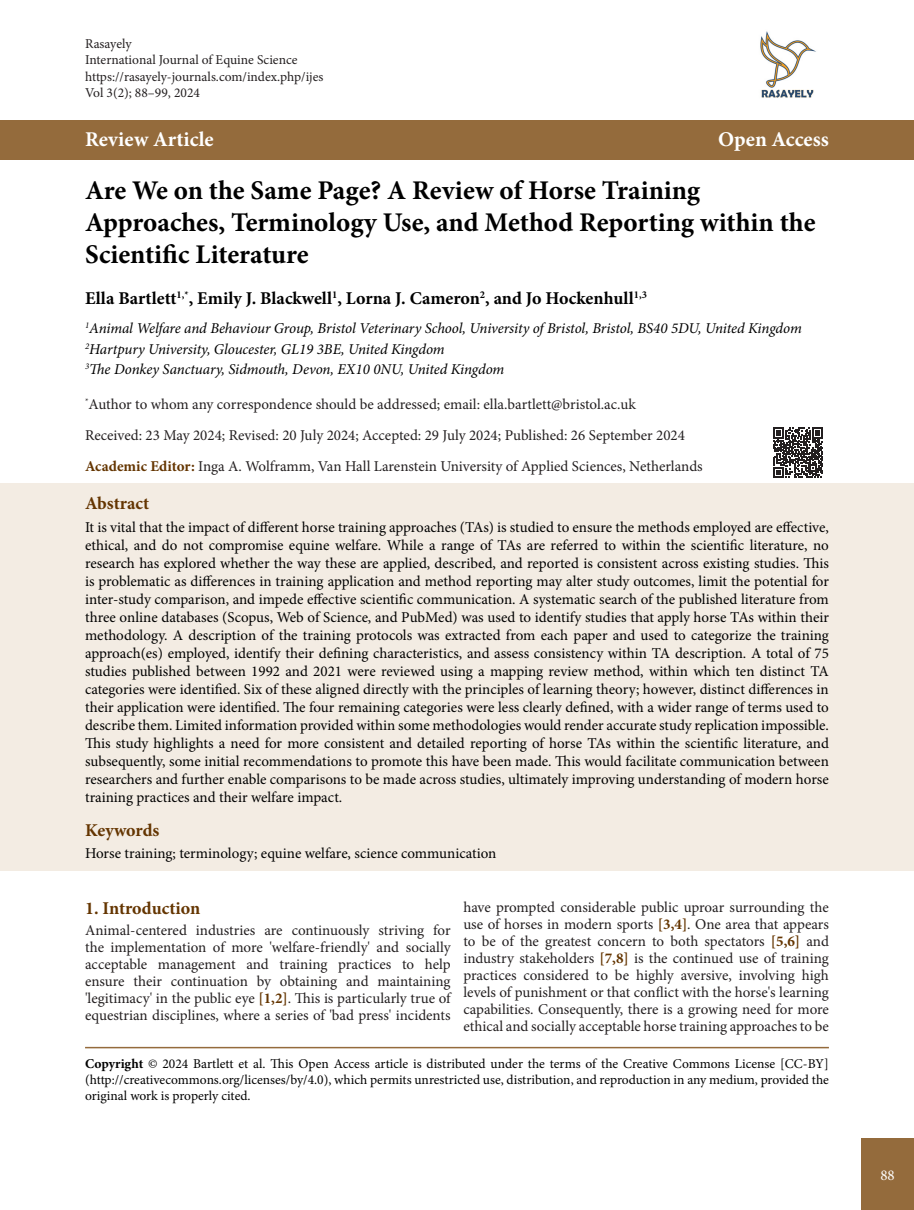
<style>
.page{position:relative;width:914px;height:1210px;background:#fff}
.page>*{position:absolute;margin:0;border:0;box-sizing:border-box;transform-origin:0 0}
.t1{font:700 27px/32.4px "Minion Pro";color:#000}
.t2{font:700 21px "Minion Pro";letter-spacing:.005em;color:#fff}
.t3{font:700 18px "Minion Pro";color:#000}
.t4{font:700 18px "Minion Pro";letter-spacing:-.005em;color:#643501}
.t5{font:15px/18px "Minion Pro";color:#000;text-align:justify}
.t6{font:15px/17px "Minion Pro";color:#231f20;text-align:justify}
.t7{font:italic 15px/20.7px "Minion Pro";letter-spacing:-.01em;color:#000}
.t8{font:15px "Minion Pro";color:#fff}
.t9{font:13.5px/16.2px "Minion Pro";letter-spacing:-.005em;color:#000;text-align:justify}
.t10{font:13.5px/16.2px "Minion Pro";letter-spacing:-.005em;color:#231f20}
.s1{font-weight:700;color:#643501}
.s2{font-weight:700}
</style>
<div class="page">
<hr style="left:85px;top:1047px;width:744px;height:1px;background:#946b3c">
<div style="left:0;top:483px;width:914px;height:388px;background:#f3ece3"></div>
<div style="left:0;top:120px;width:914px;height:39px;background:#946b3c"></div>
<img style="left:760px;top:31px;width:56px;height:67px">
<div style="left:861px;top:1138px;width:53px;height:72px;background:#946b3c"></div>
<svg style="left:773px;top:428px;width:50px;height:49px"></svg>
<p class="t10" style="left:85px;top:36px;width:240px">Rasayely<br>International Journal of Equine Science https://rasayely-journals.com/index.php/ijes<br>Vol 3(2); 88–99, 2024</p>
<h2 class="t2" style="left:85px;top:124px;width:130px">Review Article</h2>
<h2 class="t2" style="left:718px;top:124px;width:112px">Open Access</h2>
<h1 class="t1" style="left:85px;top:173px;width:732px">Are We on the Same Page? A Review of Horse Training<br>Approaches, Terminology Use, and Method Reporting within the<br>Scientific Literature</h1>
<p class="t3" style="left:85px;top:285px;width:563px">Ella Bartlett<sup>1,*</sup>, Emily J. Blackwell<sup>1</sup>, Lorna J. Cameron<sup>2</sup>, and Jo Hockenhull<sup>1,3</sup></p>
<p class="t7" style="left:85px;top:318px;width:718px"><sup>1</sup>Animal Welfare and Behaviour Group, Bristol Veterinary School, University of Bristol, Bristol, BS40 5DU, United Kingdom<br><sup>2</sup>Hartpury University, Gloucester, GL19 3BE, United Kingdom<br><sup>3</sup>The Donkey Sanctuary, Sidmouth, Devon, EX10 0NU, United Kingdom</p>
<p class="t6" style="left:85px;top:389px;width:619px;line-height:30.8px;text-align:left"><sup>*</sup>Author to whom any correspondence should be addressed; email: ella.bartlett@bristol.ac.uk<br>Received: 23 May 2024; Revised: 20 July 2024; Accepted: 29 July 2024; Published: 26 September 2024<br><span class="s1">Academic Editor:</span> Inga A. Wolframm, Van Hall Larenstein University of Applied Sciences, Netherlands</p>
<p class="t4" style="left:85px;top:491px;width:66px">Abstract</p>
<p class="t5" style="left:85px;top:518px;width:745px">It is vital that the impact of different horse training approaches (TAs) is studied to ensure the methods employed are effective, ethical, and do not compromise equine welfare. While a range of TAs are referred to within the scientific literature, no research has explored whether the way these are applied, described, and reported is consistent across existing studies. This is problematic as differences in training application and method reporting may alter study outcomes, limit the potential for inter-study comparison, and impede effective scientific communication. A systematic search of the published literature from three online databases (Scopus, Web of Science, and PubMed) was used to identify studies that apply horse TAs within their methodology. A description of the training protocols was extracted from each paper and used to categorize the training approach(es) employed, identify their defining characteristics, and assess consistency within TA description. A total of 75 studies published between 1992 and 2021 were reviewed using a mapping review method, within which ten distinct TA categories were identified. Six of these aligned directly with the principles of learning theory; however, distinct differences in their application were identified. The four remaining categories were less clearly defined, with a wider range of terms used to describe them. Limited information provided within some methodologies would render accurate study replication impossible.<br>This study highlights a need for more consistent and detailed reporting of horse TAs within the scientific literature, and subsequently, some initial recommendations to promote this have been made. This would facilitate communication between researchers and further enable comparisons to be made across studies, ultimately improving understanding of modern horse training practices and their welfare impact.</p>
<p class="t4" style="left:85px;top:817px;width:76px">Keywords</p>
<p class="t5" style="left:85px;top:844px;width:413px">Horse training; terminology; equine welfare, science communication</p>
<p class="t4" style="left:85px;top:895px;width:117px">1. Introduction</p>
<p class="t6" style="left:85px;top:922px;width:367px">Animal-centered industries are continuously striving for the implementation of more 'welfare-friendly' and socially acceptable management and training practices to help ensure their continuation by obtaining and maintaining 'legitimacy' in the public eye <span class="s1">[1,2]</span>. This is particularly true of equestrian disciplines, where a series of 'bad press' incidents</p>
<p class="t6" style="left:463px;top:898px;width:367px">have prompted considerable public uproar surrounding the use of horses in modern sports <span class="s1">[3,4]</span>. One area that appears to be of the greatest concern to both spectators <span class="s1">[5,6]</span> and industry stakeholders <span class="s1">[7,8]</span> is the continued use of training practices considered to be highly aversive, involving high levels of punishment or that conflict with the horse's learning capabilities. Consequently, there is a growing need for more ethical and socially acceptable horse training approaches to be</p>
<p class="t9" style="left:85px;top:1055px;width:745px"><span class="s2">Copyright</span> © 2024 Bartlett et al. This Open Access article is distributed under the terms of the Creative Commons License [CC-BY] (http://creativecommons.org/licenses/by/4.0), which permits unrestricted use, distribution, and reproduction in any medium, provided the original work is properly cited.</p>
<p class="t8" style="left:880px;top:1164px;width:16px">88</p>
</div>
